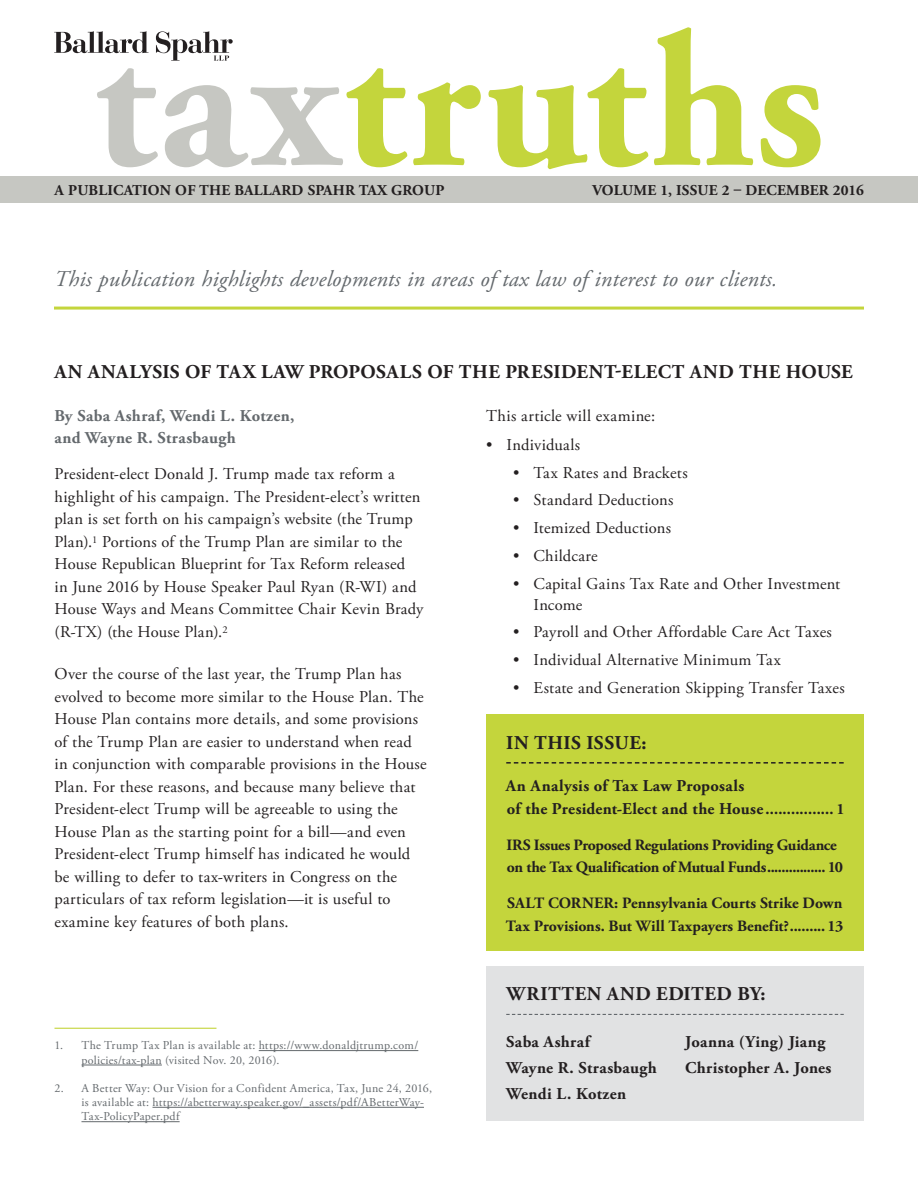
<style>
.page{position:relative;width:918px;height:1188px;background:#fff}
.page>*{position:absolute;margin:0;border:0;box-sizing:border-box;transform-origin:0 0}
.t1{font:700 192px "Adobe Garamond Pro";letter-spacing:.015em;color:#c4d53c}
.t2{font:italic 22.5px "Adobe Garamond Pro";letter-spacing:.01em;color:#64696d}
.HEADLINE_1{font:700 19.5px "Adobe Garamond Pro";letter-spacing:.025em;color:#231f20}
.Header_with_Line{font:700 19.5px "Adobe Garamond Pro";letter-spacing:.03em;color:#231f20}
.BODY{font:16.5px/22.5px "Adobe Garamond Pro";letter-spacing:.015em;color:#231f20}
.TOC_-_ARTICLE{font:700 16.5px/22.5px "Adobe Garamond Pro";letter-spacing:.015em;color:#231f20}
.Head_2_-_less_space{font:700 16.5px "Adobe Garamond Pro";letter-spacing:.02em;color:#231f20}
.BYLINE{font:700 16.5px/22.5px "Adobe Garamond Pro";letter-spacing:.02em;color:#64696d}
.TOC_-_ARTICLE-2{font:700 15.75px/22.5px "Adobe Garamond Pro";letter-spacing:-.01em;color:#231f20}
.t3{font:700 15px "Adobe Garamond Pro";letter-spacing:.015em;color:#231f20}
.FOOTNOTE{font:12px/14.4px "Adobe Garamond Pro";letter-spacing:.025em;color:#64696d}
.s1{color:#c6c7c2}
.s2{font-size:15.75px}
</style>
<div class="page">
<svg style="left:54px;top:31px;width:95px;height:22px"></svg>
<svg style="left:156px;top:31px;width:77px;height:30px"></svg>
<div style="left:0;top:176px;width:918px;height:27px;background:#c6c7c2"></div>
<hr style="left:54px;top:307px;width:810px;height:3px;background:#c4d53c">
<hr style="left:54px;top:1028px;width:162px;height:1px;background:#c4d53c">
<hr style="left:259px;top:1050px;width:159px;height:1px;background:#64696d">
<hr style="left:81px;top:1065px;width:81px;height:1px;background:#64696d">
<hr style="left:153px;top:1107px;width:271px;height:1px;background:#64696d">
<hr style="left:81px;top:1121px;width:99px;height:1px;background:#64696d">
<div style="left:486px;top:714px;width:378px;height:237px;background:#c4d53c"></div>
<svg style="left:506px;top:762px;width:338px;height:2px"></svg>
<div style="left:486px;top:966px;width:378px;height:154px;background:#e1e2e3"></div>
<svg style="left:506px;top:1014px;width:338px;height:1px"></svg>
<h1 class="t1" style="left:94px;top:-8px;width:733px"><span class="s1">tax</span>truths</h1>
<p class="t3" style="left:592px;top:182px;width:273px">VOLUME 1, ISSUE 2 – DECEMBER 2016</p>
<p class="t3" style="left:55px;top:182px;width:391px">A PUBLICATION OF THE BALLARD SPAHR TAX GROUP</p>
<h2 class="t2" style="left:54px;top:266px;width:725px">This publication highlights developments in areas of tax law of interest to our clients.</h2>
<p class="HEADLINE_1" style="left:55px;top:360px;width:800px">AN ANALYSIS OF TAX LAW PROPOSALS OF THE PRESIDENT-ELECT AND THE HOUSE</p>
<p class="BYLINE" style="left:54px;top:404px;width:241px">By Saba Ashraf, Wendi L. Kotzen, and Wayne R. Strasbaugh</p>
<p class="BODY" style="left:54px;top:463px;width:370px">President-elect Donald J. Trump made tax reform a highlight of his campaign. The President-elect’s written plan is set forth on his campaign’s website (the Trump Plan).<sup>1</sup> Portions of the Trump Plan are similar to the House Republican Blueprint for Tax Reform released<br>in June 2016 by House Speaker Paul Ryan (R-WI) and House Ways and Means Committee Chair Kevin Brady (R-TX) (the House Plan).<sup>2</sup></p>
<p class="BODY" style="left:54px;top:664px;width:374px">Over the course of the last year, the Trump Plan has evolved to become more similar to the House Plan. The House Plan contains more details, and some provisions of the Trump Plan are easier to understand when read in conjunction with comparable provisions in the House Plan. For these reasons, and because many believe that President-elect Trump will be agreeable to using the House Plan as the starting point for a bill—and even President-elect Trump himself has indicated he would be willing to defer to tax-writers in Congress on the particulars of tax reform legislation—it is useful to examine key features of both plans.</p>
<p class="BODY" style="left:486px;top:405px;width:170px">This article will examine:</p>
<p class="BODY" style="left:486px;top:434px;width:96px">• Individuals</p>
<p class="BODY" style="left:513px;top:462px;width:176px">• Tax Rates and Brackets</p>
<p class="BODY" style="left:513px;top:490px;width:162px">• Standard Deductions</p>
<p class="BODY" style="left:513px;top:517px;width:159px">• Itemized Deductions</p>
<p class="BODY" style="left:513px;top:545px;width:86px">• Childcare</p>
<p class="BODY" style="left:533px;top:574px;width:308px;line-height:21px;text-indent:-20px">• Capital Gains Tax Rate and Other Investment<br>Income</p>
<p class="BODY" style="left:513px;top:622px;width:320px">• Payroll and Other Affordable Care Act Taxes</p>
<p class="BODY" style="left:513px;top:649px;width:269px">• Individual Alternative Minimum Tax</p>
<p class="BODY" style="left:513px;top:677px;width:333px">• Estate and Generation Skipping Transfer Taxes</p>
<p class="Header_with_Line" style="left:506px;top:731px;width:142px">IN THIS ISSUE:</p>
<p class="TOC_-_ARTICLE" style="left:506px;top:775px;width:340px">An Analysis of Tax Law Proposals<br>of the President-Elect and the House <span class="s2">................ 1</span></p>
<p class="TOC_-_ARTICLE-2" style="left:507px;top:834px;width:338px">IRS Issues Proposed Regulations Providing Guidance on the Tax Qualification of Mutual Funds................ 10</p>
<p class="TOC_-_ARTICLE-2" style="left:506px;top:892px;width:339px">SALT CORNER: Pennsylvania Courts Strike Down<br>Tax Provisions. But Will Taxpayers Benefit?.........13</p>
<p class="FOOTNOTE" style="left:81px;top:1039px;width:338px;text-indent:-27px">1. The Trump Tax Plan is available at: https://www.donaldjtrump.com/ policies/tax-plan (visited Nov. 20, 2016).</p>
<p class="FOOTNOTE" style="left:81px;top:1081px;width:352px;text-indent:-27px">2. A Better Way: Our Vision for a Confident America, Tax, June 24, 2016, is available at: https://abetterway.speaker.gov/_assets/pdf/ABetterWay-<br>Tax-PolicyPaper.pdf</p>
<p class="Header_with_Line" style="left:506px;top:983px;width:261px">WRITTEN AND EDITED BY:</p>
<p class="Head_2_-_less_space" style="left:506px;top:1032px;width:85px">Saba Ashraf</p>
<p class="Head_2_-_less_space" style="left:506px;top:1058px;width:152px">Wayne R. Strasbaugh</p>
<p class="Head_2_-_less_space" style="left:506px;top:1085px;width:121px">Wendi L. Kotzen</p>
<p class="Head_2_-_less_space" style="left:685px;top:1032px;width:142px">Joanna (Ying) Jiang</p>
<p class="Head_2_-_less_space" style="left:685px;top:1058px;width:148px">Christopher A. Jones</p>
</div>
